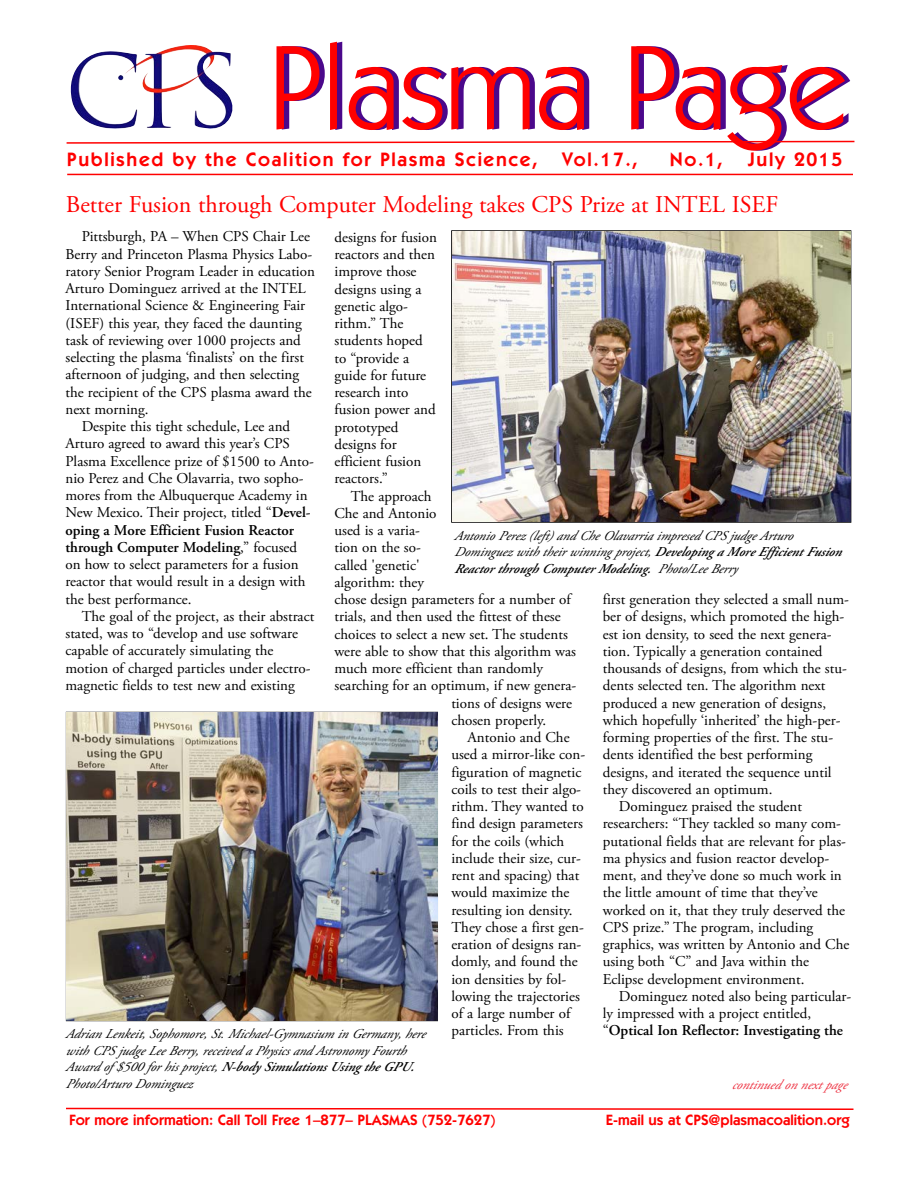
<style>
.page{position:relative;width:918px;height:1188px;background:#fff}
.page>*{position:absolute;margin:0;border:0;box-sizing:border-box;transform-origin:0 0}
.t1{font:120px "Itc Kabel";color:#f00}
.t2{font:24px "Adobe Garamond Pro";color:#f00}
.t3{font:600 19.5px "Itc Kabel";letter-spacing:.085em;color:#f00}
.t4{font:15px/17.2px "Adobe Garamond Pro";color:#000}
.t5{font:600 15px "Adobe Garamond Pro";color:#000}
.t6{font:600 15px "Itc Kabel";color:#f00}
.t7{font:italic 13.5px/16.5px "Adobe Garamond Pro";color:#000}
.t8{font:italic 13.5px "Adobe Garamond Pro";color:#ed2f3f}
.s1{font-weight:600}
.s2{font-weight:400}
</style>
<div class="page">
<svg style="left:66px;top:1107px;width:788px;height:3px"></svg>
<svg style="left:66px;top:140px;width:789px;height:4px"></svg>
<hr style="left:67px;top:174px;width:786px;height:1px;background:#f00">
<img style="left:71px;top:45px;width:161px;height:84px">
<img style="left:452px;top:231px;width:399px;height:291px">
<img style="left:67px;top:713px;width:370px;height:307px">
<h1 class="t1" style="left:269px;top:42px;width:580px">Plasma Page</h1>
<h3 class="t3" style="left:67px;top:152px;width:472px">Published by the Coalition for Plasma Science,</h3>
<h3 class="t3" style="left:562px;top:152px;width:77px">Vol.17.,</h3>
<h3 class="t3" style="left:670px;top:152px;width:55px">No.1,</h3>
<h3 class="t3" style="left:747px;top:152px;width:96px">July 2015</h3>
<h2 class="t2" style="left:66px;top:195px;width:714px">Better Fusion through Computer Modeling takes CPS Prize at INTEL ISEF</h2>
<p class="t4" style="left:82px;top:229px;width:230px">Pittsburgh, PA – When CPS Chair Lee</p>
<p class="t4" style="left:65px;top:247px;width:248px">Berry and Princeton Plasma Physics Labo-</p>
<p class="t4" style="left:65px;top:264px;width:251px">ratory Senior Program Leader in education</p>
<p class="t4" style="left:65px;top:281px;width:242px">Arturo Dominguez arrived at the INTEL</p>
<p class="t4" style="left:65px;top:298px;width:241px">International Science &amp; Engineering Fair</p>
<p class="t4" style="left:65px;top:316px;width:238px">(ISEF) this year, they faced the daunting</p>
<p class="t4" style="left:65px;top:333px;width:237px">task of reviewing over 1000 projects and</p>
<p class="t4" style="left:65px;top:350px;width:240px">selecting the plasma ‘finalists’ on the first</p>
<p class="t4" style="left:65px;top:367px;width:235px">afternoon of judging, and then selecting</p>
<p class="t4" style="left:65px;top:385px;width:248px">the recipient of the CPS plasma award the</p>
<p class="t4" style="left:65px;top:402px;width:85px">next morning.</p>
<p class="t4" style="left:82px;top:419px;width:210px">Despite this tight schedule, Lee and</p>
<p class="t4" style="left:65px;top:436px;width:226px">Arturo agreed to award this year’s CPS</p>
<p class="t4" style="left:65px;top:454px;width:250px">Plasma Excellence prize of $1500 to Anto-</p>
<p class="t4" style="left:65px;top:471px;width:240px">nio Perez and Che Olavarria, two sopho-</p>
<p class="t4" style="left:65px;top:488px;width:244px">mores from the Albuquerque Academy in</p>
<p class="t4" style="left:65px;top:505px;width:247px">New Mexico. Their project, titled “<span class="s1">Devel-</span></p>
<p class="t5" style="left:65px;top:524px;width:230px">oping a More Efficient Fusion Reactor</p>
<p class="t5" style="left:65px;top:541px;width:233px">through Computer Modeling<span class="s2">,” focused</span></p>
<p class="t4" style="left:65px;top:557px;width:235px">on how to select parameters for a fusion</p>
<p class="t4" style="left:65px;top:574px;width:242px">reactor that would result in a design with</p>
<p class="t4" style="left:65px;top:592px;width:128px">the best performance.</p>
<p class="t4" style="left:82px;top:609px;width:234px">The goal of the project, as their abstract</p>
<p class="t4" style="left:65px;top:626px;width:234px">stated, was to “develop and use software</p>
<p class="t4" style="left:65px;top:643px;width:209px">capable of accurately simulating the</p>
<p class="t4" style="left:65px;top:661px;width:246px">motion of charged particles under electro-</p>
<p class="t4" style="left:65px;top:678px;width:231px">magnetic fields to test new and existing</p>
<p class="t4" style="left:334px;top:230px;width:104px">designs for fusion reactors and then improve those designs using a genetic algo&shy;rithm.” The students hoped to “provide a guide for future research into fusion power and prototyped designs for efficient fusion reactors.”</p>
<p class="t4" style="left:351px;top:489px;width:82px">The approach</p>
<p class="t4" style="left:334px;top:506px;width:104px">Che and Antonio</p>
<p class="t4" style="left:334px;top:523px;width:87px">used is a varia-</p>
<p class="t4" style="left:334px;top:540px;width:88px">tion on the so-</p>
<p class="t4" style="left:334px;top:558px;width:87px">called 'genetic'</p>
<p class="t4" style="left:334px;top:575px;width:91px">algorithm: they</p>
<p class="t4" style="left:334px;top:592px;width:238px">chose design parameters for a number of</p>
<p class="t4" style="left:334px;top:609px;width:228px">trials, and then used the fittest of these</p>
<p class="t4" style="left:334px;top:627px;width:235px">choices to select a new set. The students</p>
<p class="t4" style="left:334px;top:644px;width:243px">were able to show that this algorithm was</p>
<p class="t4" style="left:334px;top:661px;width:210px">much more efficient than randomly</p>
<p class="t4" style="left:334px;top:678px;width:243px">searching for an optimum, if new genera-</p>
<p class="t4" style="left:451px;top:696px;width:122px">tions of designs were</p>
<p class="t4" style="left:451px;top:713px;width:96px">chosen properly.</p>
<p class="t4" style="left:468px;top:730px;width:104px">Antonio and Che</p>
<p class="t4" style="left:451px;top:747px;width:135px">used a mirror-like con-</p>
<p class="t4" style="left:451px;top:765px;width:131px">figuration of magnetic</p>
<p class="t4" style="left:451px;top:782px;width:131px">coils to test their algo-</p>
<p class="t4" style="left:451px;top:799px;width:134px">rithm. They wanted to</p>
<p class="t4" style="left:451px;top:816px;width:133px">find design parameters</p>
<p class="t4" style="left:451px;top:834px;width:114px">for the coils (which</p>
<p class="t4" style="left:451px;top:851px;width:131px">include their size, cur-</p>
<p class="t4" style="left:451px;top:868px;width:129px">rent and spacing) that</p>
<p class="t4" style="left:451px;top:885px;width:120px">would maximize the</p>
<p class="t4" style="left:451px;top:903px;width:123px">resulting ion density.</p>
<p class="t4" style="left:451px;top:920px;width:134px">They chose a first gen-</p>
<p class="t4" style="left:451px;top:937px;width:132px">eration of designs ran-</p>
<p class="t4" style="left:451px;top:954px;width:128px">domly, and found the</p>
<p class="t4" style="left:451px;top:972px;width:116px">ion densities by fol-</p>
<p class="t4" style="left:451px;top:989px;width:130px">lowing the trajectories</p>
<p class="t4" style="left:451px;top:1006px;width:120px">of a large number of</p>
<p class="t4" style="left:452px;top:1023px;width:114px">particles. From this</p>
<p class="t7" style="left:454px;top:529px;width:392px">AntonioPerez(left) and CheOlavarriaimp resed CPS judgeArturo<br>Dominguezwith theirwinning p roject,<span class="s1">Develop ing a MoreEfficient Fusion<br>Reactorthrough Comp uterModeling.</span> Photo/LeeBerry</p>
<p class="t4" style="left:603px;top:592px;width:248px">first generation they selected a small num-</p>
<p class="t4" style="left:603px;top:609px;width:243px">ber of designs, which promoted the high-</p>
<p class="t4" style="left:603px;top:627px;width:230px">est ion density, to seed the next genera-</p>
<p class="t4" style="left:603px;top:644px;width:221px">tion. Typically a generation contained</p>
<p class="t4" style="left:603px;top:661px;width:246px">thousands of designs, from which the stu-</p>
<p class="t4" style="left:603px;top:678px;width:224px">dents selected ten. The algorithm next</p>
<p class="t4" style="left:603px;top:696px;width:225px">produced a new generation of designs,</p>
<p class="t4" style="left:603px;top:713px;width:239px">which hopefully ‘inherited’ the high-per-</p>
<p class="t4" style="left:603px;top:730px;width:232px">forming properties of the first. The stu-</p>
<p class="t4" style="left:603px;top:747px;width:211px">dents identified the best performing</p>
<p class="t4" style="left:603px;top:765px;width:230px">designs, and iterated the sequence until</p>
<p class="t4" style="left:603px;top:782px;width:171px">they discovered an optimum.</p>
<p class="t4" style="left:619px;top:799px;width:185px">Dominguez praised the student</p>
<p class="t4" style="left:603px;top:816px;width:240px">researchers: “They tackled so many com-</p>
<p class="t4" style="left:603px;top:834px;width:245px">putational fields that are relevant for plas-</p>
<p class="t4" style="left:603px;top:851px;width:228px">ma physics and fusion reactor develop-</p>
<p class="t4" style="left:603px;top:868px;width:241px">ment, and they’ve done so much work in</p>
<p class="t4" style="left:603px;top:885px;width:217px">the little amount of time that they’ve</p>
<p class="t4" style="left:603px;top:903px;width:244px">worked on it, that they truly deserved the</p>
<p class="t4" style="left:603px;top:920px;width:212px">CPS prize.” The program, including</p>
<p class="t4" style="left:603px;top:937px;width:248px">graphics, was written by Antonio and Che</p>
<p class="t4" style="left:603px;top:954px;width:208px">using both “C” and Java within the</p>
<p class="t4" style="left:603px;top:972px;width:203px">Eclipse development environment.</p>
<p class="t4" style="left:619px;top:989px;width:234px">Dominguez noted also being particular-</p>
<p class="t4" style="left:603px;top:1006px;width:210px">ly impressed with a project entitled,</p>
<p class="t5" style="left:603px;top:1024px;width:242px"><span class="s2">“</span>Optical Ion Reflector: Investigating the</p>
<p class="t8" style="left:732px;top:1079px;width:120px">continued on next page</p>
<p class="t7" style="left:66px;top:1027px;width:364px">Adrian Lenkeit,Sop homore,St.Michael-Gy mnasium in Germany,here with CPS judgeLeeBerry,received aPhysicsand Astronomy Fourth Award of$500 forhisproject,<span class="s1">N-body SimulationsUsing theGPU.<br></span>Photo/ArturoDominguez</p>
<p class="t6" style="left:69px;top:1115px;width:428px">For more information: Call Toll Free 1–877– PLASMAS (752-7627)</p>
<p class="t6" style="left:606px;top:1115px;width:246px">E-mail us at CPS@plasmacoalition.org</p>
</div>
